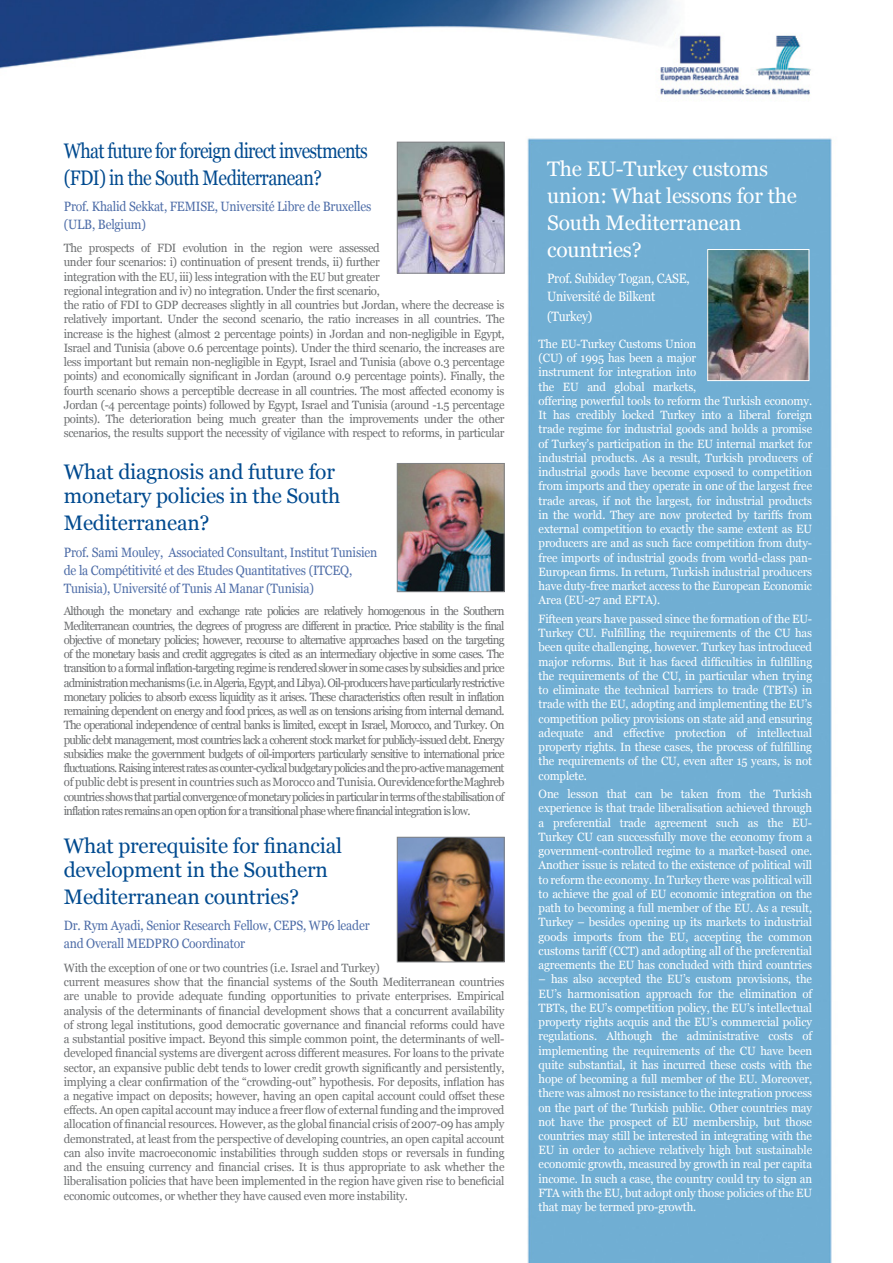
<style>
.page{position:relative;width:893px;height:1263px;background:#fff}
.page>*{position:absolute;margin:0;border:0;box-sizing:border-box;transform-origin:0 0}
.t1{font:21px/24px "Georgia";letter-spacing:-.01em;color:#004a8f}
.t2{font:21px/27px "Georgia";letter-spacing:-.01em;color:#fff}
.t3{font:21px/27px "Georgia";letter-spacing:-.04em;color:#004a8f;scale:.85 1}
.t4{font:13.5px/18px "Georgia";letter-spacing:-.015em;color:#4e6da8;scale:.9 1}
.t5{font:13.5px/18px "Georgia";letter-spacing:-.02em;color:#fff;scale:.9 1}
.t6{font:12px/14.2px "Georgia";letter-spacing:-.02em;color:#6d6f71;scale:.95 1}
.t7{font:12px/14.2px "Georgia";letter-spacing:-.01em;color:#fff;text-align:justify;scale:.95 1}
</style>
<div class="page">
<img style="left:0;top:0;width:832px;height:1263px">
<img style="left:709px;top:251px;width:98px;height:128px">
<div style="left:707px;top:249px;width:102px;height:132px;border:1px solid #fff"></div>
<img style="left:399px;top:839px;width:104px;height:121px">
<div style="left:397px;top:837px;width:108px;height:125px;border:1px solid #808285"></div>
<img style="left:399px;top:144px;width:104px;height:128px">
<div style="left:397px;top:142px;width:108px;height:132px;border:1px solid #808285"></div>
<img style="left:399px;top:465px;width:104px;height:125px">
<div style="left:397px;top:463px;width:108px;height:129px;border:1px solid #808285"></div>
<h1 class="t3" style="left:64px;top:137px;width:359px">What future for foreign direct investments (FDI) in the South Mediterranean?</h1>
<p class="t4" style="left:64px;top:198px;width:343px">Prof. Khalid Sekkat, FEMISE, Université Libre de Bruxelles (ULB, Belgium)</p>
<p class="t6" style="left:64px;top:241px;width:465px">The prospects of FDI evolution in the region were assessed<br>under four scenarios: i) continuation of present trends, ii) further<br>integration with the EU, iii) less integration with the EU but greater<br>regional integration and iv) no integration. Under the first scenario,<br>the ratio of FDI to GDP decreases slightly in all countries but Jordan, where the decrease is relatively important. Under the second scenario, the ratio increases in all countries. The increase is the highest (almost 2 percentage points) in Jordan and non-negligible in Egypt, Israel and Tunisia (above 0.6 percentage points). Under the third scenario, the increases are less important but remain non-negligible in Egypt, Israel and Tunisia (above 0.3 percentage points) and economically significant in Jordan (around 0.9 percentage points). Finally, the fourth scenario shows a perceptible decrease in all countries. The most affected economy is Jordan (-4 percentage points) followed by Egypt, Israel and Tunisia (around -1.5 percentage points). The deterioration being much greater than the improvements under the other scenarios, the results support the necessity of vigilance with respect to reforms, in particular</p>
<h1 class="t1" style="left:64px;top:460px;width:278px">What diagnosis and future for monetary policies in the South</h1>
<h1 class="t1" style="left:64px;top:511px;width:147px">Mediterranean?</h1>
<p class="t4" style="left:64px;top:543px;width:350px">Prof. Sami Mouley, Associated Consultant, Institut Tunisien de la Compétitivité et des Etudes Quantitatives (ITCEQ,<br>Tunisia), Université of Tunis Al Manar (Tunisia)</p>
<p class="t6" style="left:64px;top:604px;width:465px;text-align:justify">Although the monetary and exchange rate policies are relatively homogenous in the Southern Mediterranean countries, the degrees of progress are different in practice. Price stability is the final objective of monetary policies; however, recourse to alternative approaches based on the targeting of the monetary basis and credit aggregates is cited as an intermediary objective in some cases. The transition to a formal inflation-targeting regime is rendered slower in some cases by subsidies and price administration mechanisms (i.e. in Algeria, Egypt, and Libya). Oil-producers have particularly restrictive monetary policies to absorb excess liquidity as it arises. These characteristics often result in inflation remaining dependent on energy and food prices, as well as on tensions arising from internal demand.<br>The operational independence of central banks is limited, except in Israel, Morocco, and Turkey. On public debt management, most countries lack a coherent stock market for publicly-issued debt. Energy subsidies make the government budgets of oil-importers particularly sensitive to international price fluctuations. Raising interest rates as counter-cyclical budgetary policies and the pro-active management of public debt is present in countries such as Morocco and Tunisia. Our evidence for the Maghreb countries shows that partial convergence of monetary policies in particular in terms of the stabilisation of inflation rates remains an open option for a transitional phase where financial integration is low.</p>
<h1 class="t1" style="left:64px;top:833px;width:280px">What prerequisite for financial development in the Southern</h1>
<h1 class="t1" style="left:64px;top:884px;width:237px">Mediterranean countries?</h1>
<p class="t4" style="left:64px;top:916px;width:341px">Dr. Rym Ayadi, Senior Research Fellow, CEPS, WP6 leader and Overall MEDPRO Coordinator</p>
<p class="t6" style="left:64px;top:960px;width:465px">With the exception of one or two countries (i.e. Israel and Turkey)<br>current measures show that the financial systems of the South Mediterranean countries are unable to provide adequate funding opportunities to private enterprises. Empirical analysis of the determinants of financial development shows that a concurrent availability of strong legal institutions, good democratic governance and financial reforms could have a substantial positive impact. Beyond this simple common point, the determinants of well&shy;developed financial systems are divergent across different measures. For loans to the private sector, an expansive public debt tends to lower credit growth significantly and persistently, implying a clear confirmation of the “crowding-out” hypothesis. For deposits, inflation has a negative impact on deposits; however, having an open capital account could offset these effects. An open capital account may induce a freer flow of external funding and the improved allocation of financial resources. However, as the global financial crisis of 2007-09 has amply demonstrated, at least from the perspective of developing countries, an open capital account can also invite macroeconomic instabilities through sudden stops or reversals in funding and the ensuing currency and financial crises. It is thus appropriate to ask whether the liberalisation policies that have been implemented in the region have given rise to beneficial economic outcomes, or whether they have caused even more instability.</p>
<h1 class="t2" style="left:547px;top:155px;width:251px">The EU-Turkey customs union: What lessons for the<br>South Mediterranean countries?</h1>
<p class="t5" style="left:547px;top:270px;width:160px">Prof. Subidey Togan, CASE,<br>Université de Bilkent</p>
<p class="t5" style="left:547px;top:307px;width:52px">(Turkey)</p>
<p class="t7" style="left:539px;top:337px;width:289px;text-align:left">The EU-Turkey Customs Union<br>(CU) of 1995 has been a major<br>instrument for integration into<br>the EU and global markets,<br>offering powerful tools to reform the Turkish economy.<br>It has credibly locked Turkey into a liberal foreign trade regime for industrial goods and holds a promise of Turkey’s participation in the EU internal market for industrial products. As a result, Turkish producers of industrial goods have become exposed to competition from imports and they operate in one of the largest free trade areas, if not the largest, for industrial products in the world. They are now protected by tariffs from external competition to exactly the same extent as EU producers are and as such face competition from duty&shy;free imports of industrial goods from world-class pan-European firms. In return, Turkish industrial producers have duty-free market access to the European Economic Area (EU-27 and EFTA).</p>
<p class="t7" style="left:539px;top:611px;width:289px">Fifteen years have passed since the formation of the EU-Turkey CU. Fulfilling the requirements of the CU has been quite challenging, however. Turkey has introduced major reforms. But it has faced difficulties in fulfilling the requirements of the CU, in particular when trying to eliminate the technical barriers to trade (TBTs) in trade with the EU, adopting and implementing the EU’s competition policy provisions on state aid and ensuring adequate and effective protection of intellectual property rights. In these cases, the process of fulfilling the requirements of the CU, even after 15 years, is not complete.</p>
<p class="t7" style="left:539px;top:787px;width:289px">One lesson that can be taken from the Turkish experience is that trade liberalisation achieved through a preferential trade agreement such as the EU-Turkey CU can successfully move the economy from a government-controlled regime to a market-based one.<br>Another issue is related to the existence of political will to reform the economy. In Turkey there was political will to achieve the goal of EU economic integration on the path to becoming a full member of the EU. As a result, Turkey – besides opening up its markets to industrial goods imports from the EU, accepting the common customs tariff (CCT) and adopting all of the preferential agreements the EU has concluded with third countries</p>
<p class="t7" style="left:539px;top:972px;width:289px">– has also accepted the EU’s custom provisions, the EU’s harmonisation approach for the elimination of TBTs, the EU’s competition policy, the EU’s intellectual property rights acquis and the EU’s commercial policy regulations. Although the administrative costs of implementing the requirements of the CU have been quite substantial, it has incurred these costs with the hope of becoming a full member of the EU. Moreover, there was almost no resistance to the integration process on the part of the Turkish public. Other countries may not have the prospect of EU membership, but those countries may still be interested in integrating with the EU in order to achieve relatively high but sustainable economic growth, measured by growth in real per capita income. In such a case, the country could try to sign an FTA with the EU, but adopt only those policies of the EU that may be termed pro-growth.</p>
</div>
